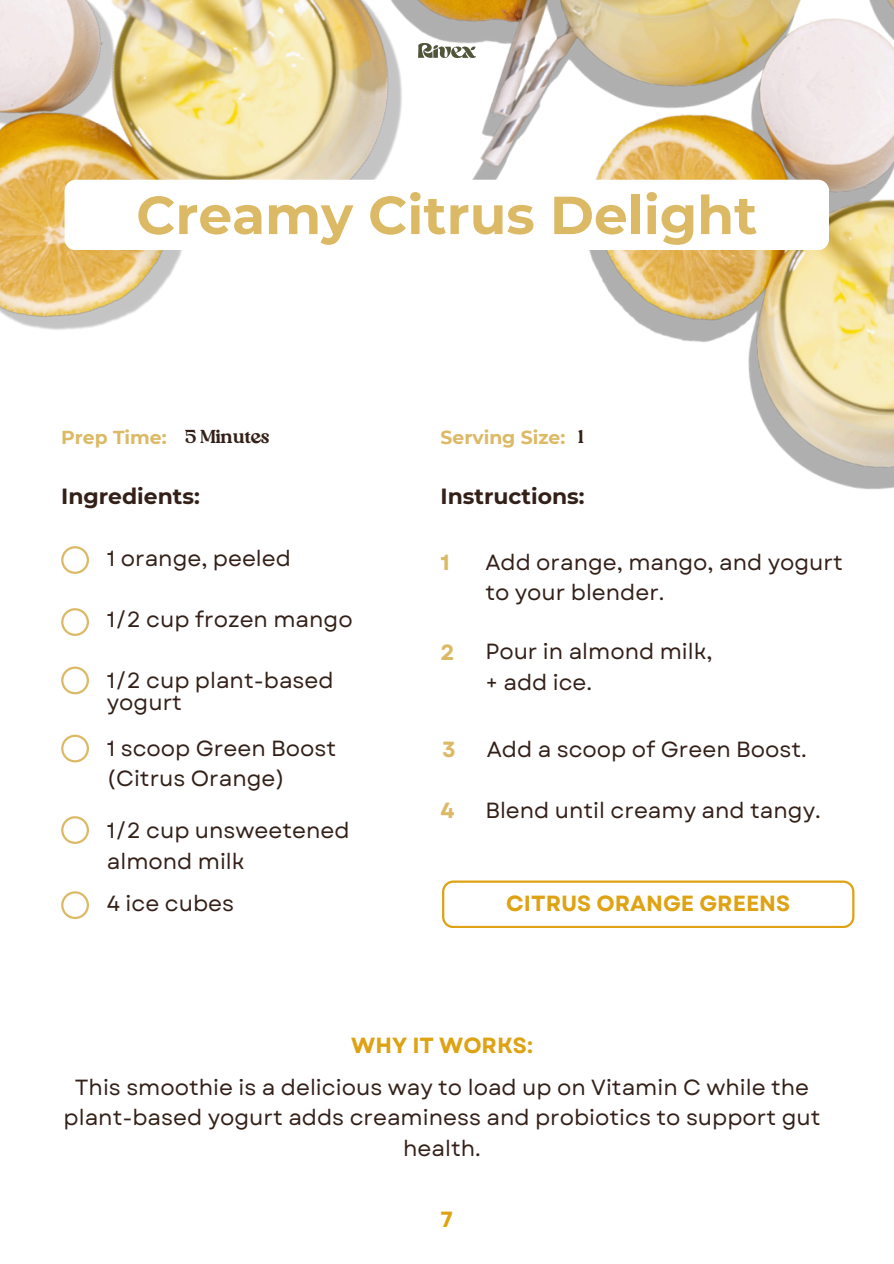
<style>
.page{position:relative;width:894px;height:1264px;background:#fff}
.page>*{position:absolute;margin:0;border:0;box-sizing:border-box;transform-origin:0 0}
.t1{font:700 53.4px "Montserrat";color:#dcb965}
.t2{font:21.9px/30.3px "Garet";color:#332018}
.t3{font:700 21.9px "Garet";color:#dea213}
.t4{font:700 21.9px "Montserrat";color:#332018}
.t5{font:700 21.9px "Garet";color:#dcb965}
.t6{font:700 18.75px "Montserrat";color:#dcb965}
.t7{font:18.75px "Blue Cashews";color:#332018}
</style>
<div class="page">
<svg style="left:61px;top:546px;width:28px;height:28px"></svg>
<svg style="left:61px;top:734px;width:28px;height:28px"></svg>
<svg style="left:61px;top:816px;width:28px;height:28px"></svg>
<svg style="left:61px;top:608px;width:28px;height:28px"></svg>
<svg style="left:61px;top:666px;width:28px;height:28px"></svg>
<svg style="left:442px;top:880px;width:411px;height:47px"></svg>
<img style="left:0;top:0;width:109px;height:330px">
<img style="left:109px;top:0;width:784px;height:490px">
<svg style="left:64px;top:180px;width:764px;height:70px"></svg>
<svg style="left:61px;top:891px;width:28px;height:28px"></svg>
<img style="left:418px;top:43px;width:57px;height:15px">
<p class="t1" style="left:136px;top:182px;width:622px">Creamy Citrus Delight</p>
<h5 class="t6" style="left:61px;top:426px;width:107px">Prep Time:</h5>
<p class="t7" style="left:185px;top:428px;width:86px">5 Minutes</p>
<h3 class="t4" style="left:61px;top:483px;width:140px">Ingredients:</h3>
<p class="t4" style="left:440px;top:483px;width:145px">Instructions:</p>
<h5 class="t6" style="left:440px;top:426px;width:126px">Serving Size:</h5>
<p class="t7" style="left:578px;top:428px;width:7px">1</p>
<h1 class="t2" style="left:107px;top:543px;width:186px">1 orange, peeled</h1>
<h3 class="t2" style="left:485px;top:547px;width:359px">Add orange, mango, and yogurt to your blender.</h3>
<h4 class="t5" style="left:440px;top:546px;width:11px">1</h4>
<p class="t2" style="left:107px;top:604px;width:247px">1/2 cup frozen mango</p>
<p class="t2" style="left:107px;top:670px;width:228px;line-height:21.3px">1/2 cup plant-based yogurt</p>
<h4 class="t2" style="left:107px;top:733px;width:231px">1 scoop Green Boost (Citrus Orange)</h4>
<h4 class="t2" style="left:107px;top:815px;width:244px">1/2 cup unsweetened almond milk</h4>
<h2 class="t2" style="left:107px;top:888px;width:129px">4 ice cubes</h2>
<p class="t5" style="left:440px;top:636px;width:16px">2</p>
<h4 class="t2" style="left:485px;top:636px;width:229px">Pour in almond milk, + add ice.</h4>
<h4 class="t5" style="left:442px;top:733px;width:15px">3</h4>
<h4 class="t2" style="left:486px;top:734px;width:321px">Add a scoop of Green Boost.</h4>
<h4 class="t5" style="left:440px;top:794px;width:16px">4</h4>
<h4 class="t2" style="left:485px;top:795px;width:337px">Blend until creamy and tangy.</h4>
<p class="t3" style="left:506px;top:887px;width:285px">CITRUS ORANGE GREENS</p>
<h4 class="t3" style="left:351px;top:1029px;width:183px">WHY IT WORKS:</h4>
<p class="t2" style="left:64px;top:1072px;width:758px;text-align:center">This smoothie is a delicious way to load up on Vitamin C while the plant-based yogurt adds creaminess and probiotics to support gut health.</p>
<h4 class="t3" style="left:440px;top:1203px;width:14px">7</h4>
</div>
